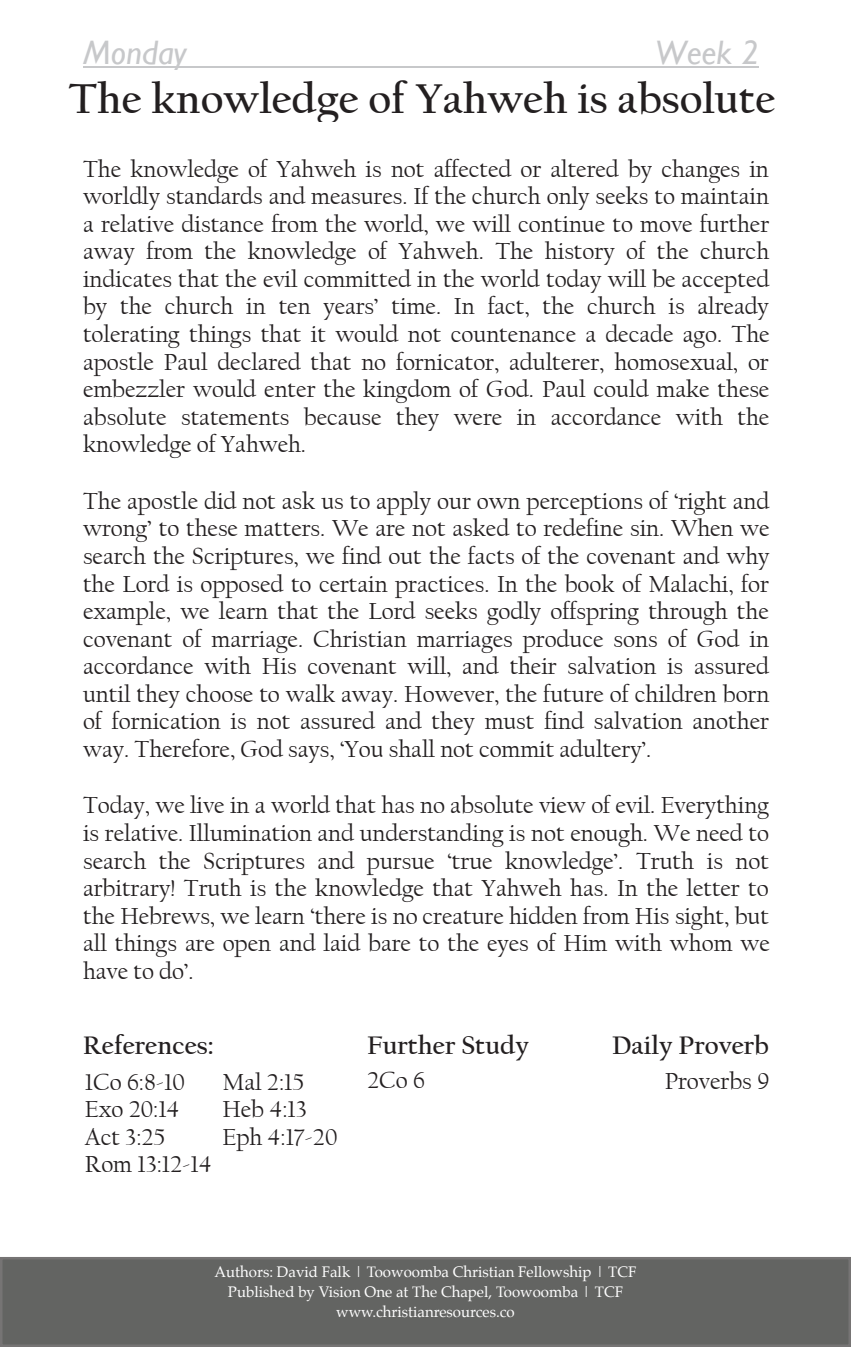
<style>
.page{position:relative;width:851px;height:1347px;background:#fff}
.page>*{position:absolute;margin:0;border:0;box-sizing:border-box;transform-origin:0 0}
.t1{font:700 43.75px "Californian FB";color:#231f20}
.t2{font:italic 34px "Gill Sans";color:#c7c8ca}
.t3{font:700 26.75px "Californian FB";color:#231f20}
.t4{font:24.25px/27.5px "Californian FB";color:#231f20;text-align:justify}
.t5{font:15px/20px "Palatino";color:#fff;text-align:center}
</style>
<div class="page">
<svg style="left:850px;top:1257px;width:1px;height:89px"></svg>
<div style="left:1px;top:1258px;width:848px;height:87px;background:#636462"></div>
<hr style="left:83px;top:67px;width:675px;height:1px;background:#c7c8ca">
<h2 class="t2" style="left:83px;top:33px;width:105px">Monday</h2>
<h2 class="t2" style="left:655px;top:33px;width:105px">Week 2</h2>
<h1 class="t1" style="left:69px;top:74px;width:707px">The knowledge of Yahweh is absolute</h1>
<p class="t4" style="left:83px;top:155px;width:688px">The knowledge of Yahweh is not affected or altered by changes in worldly standards and measures. If the church only seeks to maintain a relative distance from the world, we will continue to move further away from the knowledge of Yahweh. The history of the church indicates that the evil committed in the world today will be accepted by the church in ten years’ time. In fact, the church is already tolerating things that it would not countenance a decade ago. The apostle Paul declared that no fornicator, adulterer, homosexual, or embezzler would enter the kingdom of God. Paul could make these absolute statements because they were in accordance with the knowledge of Yahweh.</p>
<p class="t4" style="left:83px;top:487px;width:688px">The apostle did not ask us to apply our own perceptions of ‘right and wrong’ to these matters. We are not asked to redefine sin. When we search the Scriptures, we find out the facts of the covenant and why the Lord is opposed to certain practices. In the book of Malachi, for example, we learn that the Lord seeks godly offspring through the covenant of marriage. Christian marriages produce sons of God in accordance with His covenant will, and their salvation is assured until they choose to walk away. However, the future of children born of fornication is not assured and they must find salvation another way. Therefore, God says, ‘You shall not commit adultery’.</p>
<p class="t4" style="left:83px;top:792px;width:688px">Today, we live in a world that has no absolute view of evil. Everything is relative. Illumination and understanding is not enough. We need to search the Scriptures and pursue ‘true knowledge’. Truth is not arbitrary! Truth is the knowledge that Yahweh has. In the letter to the Hebrews, we learn ‘there is no creature hidden from His sight, but all things are open and laid bare to the eyes of Him with whom we have to do’.</p>
<p class="t3" style="left:83px;top:1030px;width:132px">References:</p>
<p class="t4" style="left:85px;top:1068px;width:102px">1Co 6:8-10</p>
<p class="t4" style="left:222px;top:1068px;width:83px">Mal 2:15</p>
<p class="t4" style="left:85px;top:1096px;width:96px">Exo 20:14</p>
<p class="t4" style="left:222px;top:1096px;width:86px">Heb 4:13</p>
<p class="t4" style="left:85px;top:1123px;width:82px">Act 3:25</p>
<p class="t4" style="left:222px;top:1123px;width:116px">Eph 4:17-20</p>
<p class="t4" style="left:85px;top:1151px;width:128px">Rom 13:12-14</p>
<p class="t3" style="left:367px;top:1030px;width:163px">Further Study</p>
<p class="t3" style="left:612px;top:1029px;width:158px">Daily Proverb</p>
<p class="t4" style="left:367px;top:1066px;width:59px">2Co 6</p>
<p class="t4" style="left:664px;top:1067px;width:106px">Proverbs 9</p>
<p class="t5" style="left:214px;top:1261px;width:423px">Authors: David Falk | Toowoomba Christian Fellowship | TCF<br>Published by Vision One at The Chapel, Toowoomba | TCF www.christianresources.co</p>
</div>
